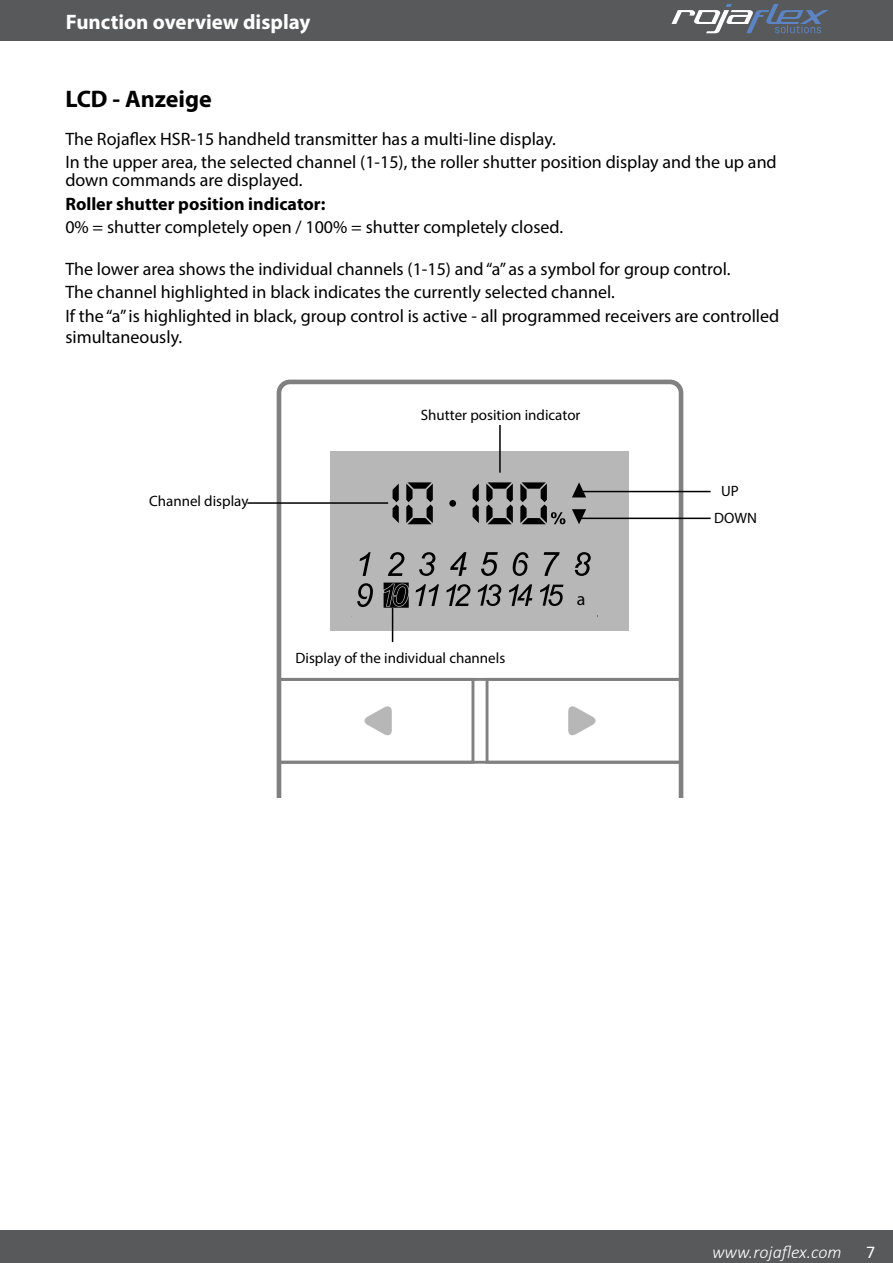
<style>
.page{position:relative;width:893px;height:1263px;background:#fff}
.page>*{position:absolute;margin:0;border:0;box-sizing:border-box;transform-origin:0 0}
.t1{font:700 24px "Myriad Pro";color:#000}
.t2{font:700 21px "Myriad Pro";color:#fff}
.t3{font:18px/23.5px "Myriad Pro";color:#000}
.t4{font:700 18px "Myriad Pro";color:#000}
.t5{font:italic 300 18px "Calibri";color:#fff}
.t6{font:18px "Calibri";color:#fff}
.t7{font:15px "Myriad Pro";color:#000}
</style>
<div class="page">
<svg style="left:277px;top:380px;width:406px;height:417px"></svg>
<hr style="left:279px;top:678px;width:402px;height:3px;background:#000">
<hr style="left:279px;top:761px;width:402px;height:3px;background:#000">
<svg style="left:363px;top:705px;width:29px;height:32px"></svg>
<svg style="left:568px;top:705px;width:29px;height:32px"></svg>
<div style="left:331px;top:451px;width:298px;height:179px;background:#b7b7b7"></div>
<svg style="left:351px;top:432px;width:246px;height:184px"></svg>
<svg style="left:575px;top:552px;width:16px;height:24px"></svg>
<svg style="left:360px;top:552px;width:10px;height:24px"></svg>
<svg style="left:388px;top:552px;width:16px;height:24px"></svg>
<svg style="left:419px;top:552px;width:16px;height:24px"></svg>
<svg style="left:450px;top:552px;width:17px;height:24px"></svg>
<svg style="left:481px;top:552px;width:17px;height:24px"></svg>
<svg style="left:513px;top:552px;width:15px;height:24px"></svg>
<svg style="left:544px;top:552px;width:16px;height:24px"></svg>
<svg style="left:384px;top:583px;width:25px;height:25px"></svg>
<svg style="left:446px;top:584px;width:24px;height:22px"></svg>
<svg style="left:478px;top:584px;width:23px;height:22px"></svg>
<svg style="left:509px;top:584px;width:23px;height:22px"></svg>
<svg style="left:540px;top:584px;width:23px;height:22px"></svg>
<svg style="left:357px;top:583px;width:16px;height:24px"></svg>
<svg style="left:416px;top:584px;width:23px;height:22px"></svg>
<svg style="left:572px;top:482px;width:14px;height:15px"></svg>
<svg style="left:572px;top:509px;width:14px;height:15px"></svg>
<svg style="left:473px;top:484px;width:6px;height:39px"></svg>
<svg style="left:393px;top:484px;width:6px;height:39px"></svg>
<svg style="left:406px;top:482px;width:27px;height:42px"></svg>
<svg style="left:486px;top:482px;width:27px;height:42px"></svg>
<svg style="left:520px;top:482px;width:45px;height:42px"></svg>
<div style="left:449px;top:500px;width:7px;height:7px;background:#000100;border-radius:50%"></div>
<hr style="left:581px;top:491px;width:130px;height:1px;background:#000">
<hr style="left:581px;top:518px;width:130px;height:1px;background:#000">
<hr style="left:247px;top:502px;width:141px;height:2px;background:#000">
<hr style="left:499px;top:425px;width:2px;height:48px;background:#000">
<hr style="left:392px;top:608px;width:1px;height:34px;background:#000">
<div style="left:0;top:0;width:893px;height:41px;background:#58595a"></div>
<div style="left:0;top:1230px;width:893px;height:33px;background:#58595a"></div>
<svg style="left:671px;top:4px;width:158px;height:29px"></svg>
<p class="t2" style="left:66px;top:8px;width:246px">Function overview display</p>
<h1 class="t1" style="left:65px;top:83px;width:148px">LCD - Anzeige</h1>
<p class="t3" style="left:65px;top:127px;width:713px">The Rojaflex HSR-15 handheld transmitter has a multi-line display.<br>In the upper area, the selected channel (1-15), the roller shutter position display and the up and</p>
<p class="t3" style="left:65px;top:168px;width:239px">down commands are displayed.</p>
<p class="t4" style="left:65px;top:192px;width:261px">Roller shutter position indicator:</p>
<p class="t3" style="left:65px;top:215px;width:499px">0% = shutter completely open / 100% = shutter completely closed.</p>
<p class="t3" style="left:65px;top:257px;width:715px">The lower area shows the individual channels (1-15) and “a” as a symbol for group control.<br>The channel highlighted in black indicates the currently selected channel.<br>If the “a” is highlighted in black, group control is active - all programmed receivers are controlled</p>
<p class="t3" style="left:65px;top:325px;width:118px">simultaneously.</p>
<p class="t7" style="left:149px;top:491px;width:101px">Channel display</p>
<p class="t7" style="left:421px;top:406px;width:161px">Shutter position indicator</p>
<p class="t7" style="left:295px;top:648px;width:211px">Display of the individual channels</p>
<p class="t3" style="left:577px;top:587px;width:10px">a</p>
<p class="t7" style="left:721px;top:482px;width:19px">UP</p>
<p class="t7" style="left:714px;top:509px;width:44px">DOWN</p>
<p class="t5" style="left:712px;top:1241px;width:131px">www.rojaflex.com</p>
<p class="t6" style="left:866px;top:1239px;width:11px">7</p>
</div>
